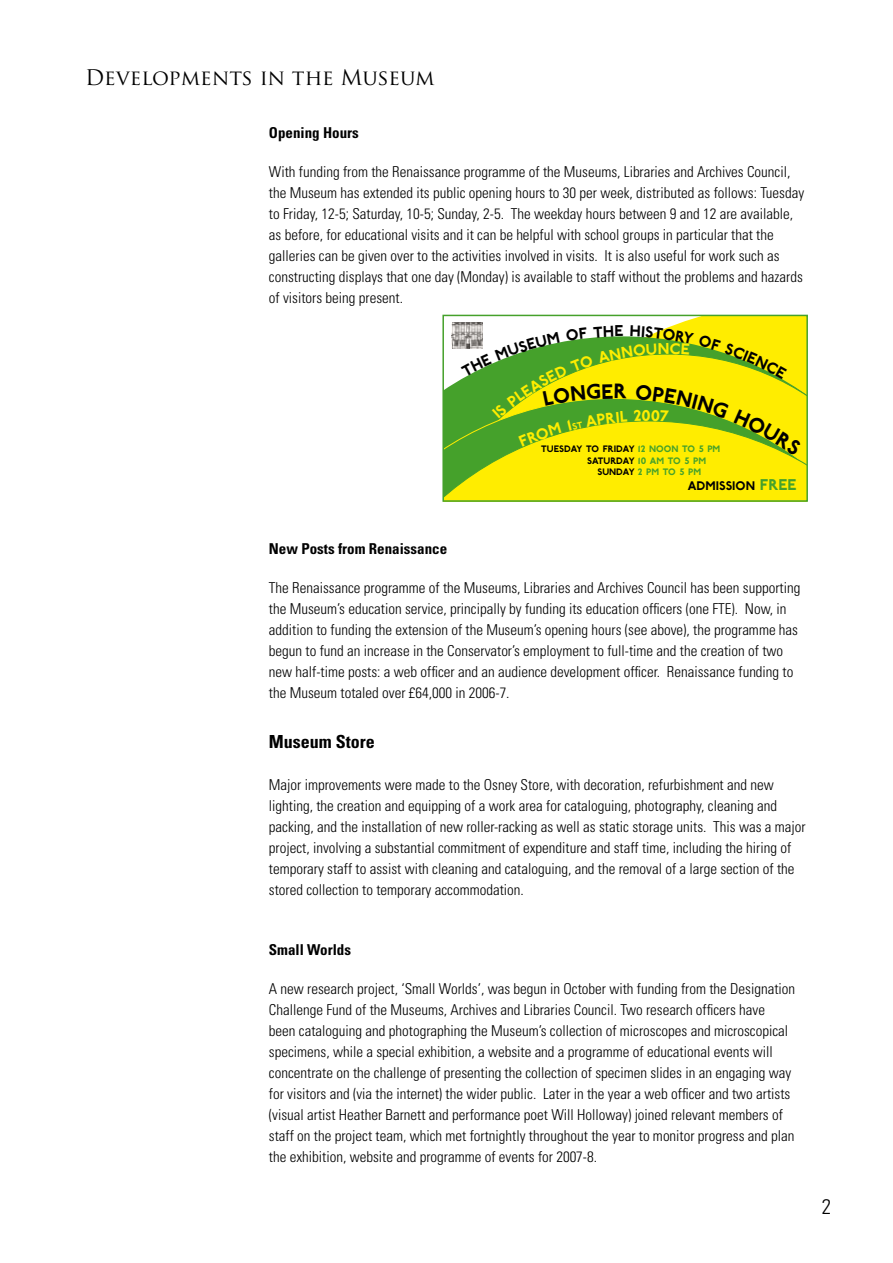
<style>
.page{position:relative;width:893px;height:1263px;background:#fff}
.page>*{position:absolute;margin:0;border:0;box-sizing:border-box;transform-origin:0 0}
.t1{font:21px "Trajan Pro";color:#000}
.t2{font:300 condensed 21px "Univers LT Std";color:#000}
.t3{font:700 condensed 18px "Univers LT Std";color:#000}
.t4{font:700 16.5px "P22 Underground";color:#ffed00}
.t5{font:300 condensed 15px/21px "Univers LT Std";color:#000}
.t6{font:700 condensed 15px "Univers LT Std";color:#000}
.t7{font:700 13.2px "P22 Underground";color:#000}
.t8{font:700 9.9px "P22 Underground";color:#45a12b}
.t9{font:700 9.9px "P22 Underground";color:#000}
.s1{color:#45a12b}
.s2{color:#000}
.s3{font-size:16.5px;color:#45a12b}
</style>
<div class="page">
<svg style="left:451px;top:318px;width:354px;height:7px"></svg>
<div style="left:442px;top:315px;width:366px;height:187px;border:2px solid #45a12b"></div>
<svg style="left:443px;top:325px;width:364px;height:176px;background:#c7d721"></svg>
<h1 class="t1" style="left:85px;top:64px;width:351px">Developments in the Museum</h1>
<p class="t6" style="left:269px;top:124px;width:91px">Opening Hours</p>
<p class="t5" style="left:269px;top:162px;width:537px">With funding from the Renaissance programme of the Museums, Libraries and Archives Council, the Museum has extended its public opening hours to 30 per week, distributed as follows: Tuesday to Friday, 12-5; Saturday, 10-5; Sunday, 2-5. The weekday hours between 9 and 12 are available, as before, for educational visits and it can be helpful with school groups in particular that the galleries can be given over to the activities involved in visits. It is also useful for work such as constructing displays that one day (Monday) is available to staff without the problems and hazards of visitors being present.</p>
<p class="t4" style="left:642px;top:406px;width:11px">0</p>
<p class="t9" style="left:541px;top:443px;width:181px">TUESDAY TO FRIDAY <span class="s1">12 NOON TO 5 PM</span></p>
<p class="t8" style="left:587px;top:454px;width:120px"><span class="s2">SATURDAY</span> 10 AM TO 5 PM</p>
<p class="t8" style="left:597px;top:466px;width:105px"><span class="s2">SUNDAY</span> 2 PM TO 5 PM</p>
<p class="t7" style="left:688px;top:478px;width:110px">ADMISSION <span class="s3">FREE</span></p>
<p class="t6" style="left:269px;top:540px;width:180px">New Posts from Renaissance</p>
<p class="t5" style="left:269px;top:577px;width:533px">The Renaissance programme of the Museums, Libraries and Archives Council has been supporting the Museum’s education service, principally by funding its education officers (one FTE). Now, in addition to funding the extension of the Museum’s opening hours (see above), the programme has begun to fund an increase in the Conservator’s employment to full-time and the creation of two new half-time posts: a web officer and an audience development officer. Renaissance funding to the Museum totaled over £64,000 in 2006-7.</p>
<p class="t3" style="left:269px;top:730px;width:107px">Museum Store</p>
<p class="t5" style="left:269px;top:775px;width:538px">Major improvements were made to the Osney Store, with decoration, refurbishment and new lighting, the creation and equipping of a work area for cataloguing, photography, cleaning and packing, and the installation of new roller-racking as well as static storage units. This was a major project, involving a substantial commitment of expenditure and staff time, including the hiring of temporary staff to assist with cleaning and cataloguing, and the removal of a large section of the stored collection to temporary accommodation.</p>
<p class="t6" style="left:269px;top:940px;width:84px">Small Worlds</p>
<p class="t5" style="left:269px;top:978px;width:528px">A new research project, ‘Small Worlds’, was begun in October with funding from the Designation Challenge Fund of the Museums, Archives and Libraries Council. Two research officers have been cataloguing and photographing the Museum’s collection of microscopes and microscopical specimens, while a special exhibition, a website and a programme of educational events will concentrate on the challenge of presenting the collection of specimen slides in an engaging way for visitors and (via the internet) the wider public. Later in the year a web officer and two artists (visual artist Heather Barnett and performance poet Will Holloway) joined relevant members of staff on the project team, which met fortnightly throughout the year to monitor progress and plan the exhibition, website and programme of events for 2007-8.</p>
<h1 class="t2" style="left:822px;top:1194px;width:11px">2</h1>
</div>
